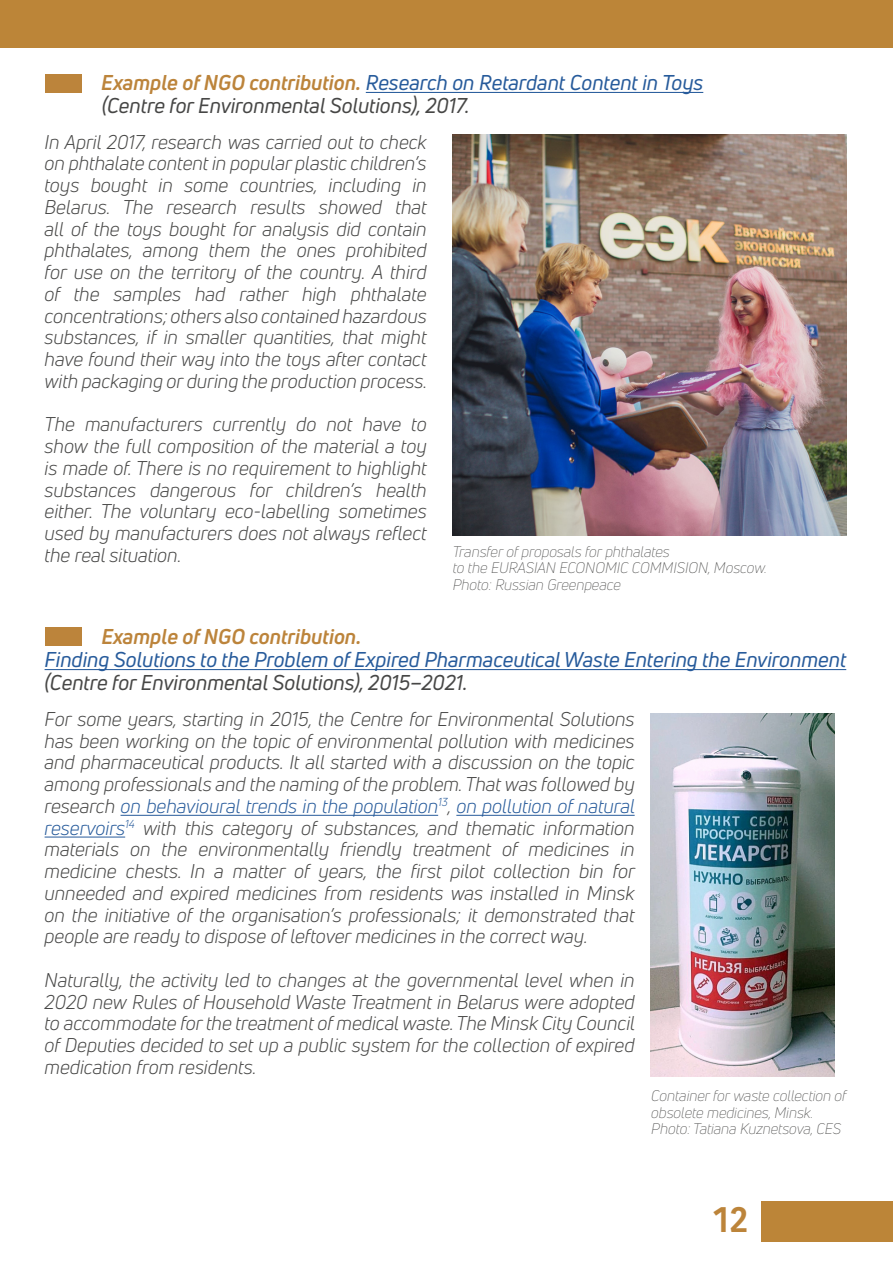
<style>
.page{position:relative;width:893px;height:1263px;background:#fff}
.page>*{position:absolute;margin:0;border:0;box-sizing:border-box;transform-origin:0 0}
.t1{font:600 36px "Kohinoor Devanagari";color:#bc843a}
.t2{font:italic 21px/23.2px "Uni Neue";color:#474746}
.t3{font:italic 21px "Uni Neue";color:#275b9b}
.t4{font:italic 700 21px "Uni Neue";color:#bc843b}
.t5{font:italic 19.5px/21.8px "Uni Neue";color:#474746;text-align:justify}
.t6{font:italic 300 15px/16.5px "Uni Neue";color:#474746}
.s1{font-weight:700;color:#bc843b}
.s2{color:#275b9b}
</style>
<div class="page">
<div style="left:761px;top:1201px;width:132px;height:41px;background:#bc8538"></div>
<div style="left:0;top:0;width:893px;height:48px;background:#bc8538"></div>
<hr style="left:366px;top:92px;width:337px;height:1px;background:#275b9b">
<div style="left:45px;top:74px;width:36px;height:18px;background:#bc843b"></div>
<img style="left:453px;top:134px;width:393px;height:401px">
<hr style="left:45px;top:669px;width:801px;height:1px;background:#275b9b">
<div style="left:45px;top:628px;width:36px;height:18px;background:#bc843b"></div>
<hr style="left:121px;top:815px;width:317px;height:1px;background:#275b9b">
<hr style="left:456px;top:815px;width:179px;height:1px;background:#275b9b">
<hr style="left:45px;top:836px;width:80px;height:1px;background:#275b9b">
<img style="left:651px;top:713px;width:183px;height:363px">
<p class="t2" style="left:101px;top:70px;width:603px"><span class="s1">Example of NGO contribution.</span> <span class="s2">Research on Retardant Content in Toys </span>(Centre for Environmental Solutions), 2017.</p>
<p class="t5" style="left:45px;top:131px;width:384px">In April 2017, research was carried out to check on phthalate content in popular plastic children’s toys bought in some countries, including in Belarus. The research results showed that all of the toys bought for analysis did contain phthalates, among them the ones prohibited for use on the territory of the country. A third of the samples had rather high phthalate concentrations; others also contained hazardous substances, if in smaller quantities, that might have found their way into the toys after contact with packaging or during the production process.</p>
<p class="t5" style="left:45px;top:413px;width:384px">The manufacturers currently do not have to show the full composition of the material a toy is made of. There is no requirement to highlight substances dangerous for children’s health either. The voluntary eco-labelling sometimes used by manufacturers does not always reflect the real situation.</p>
<p class="t6" style="left:453px;top:543px;width:316px">Transfer of proposals for phthalates<br>to the EURASIAN ECONOMIC COMMISION, Moscow.<br>Photo: Russian Greenpeace</p>
<p class="t4" style="left:101px;top:623px;width:261px">Example of NGO contribution.</p>
<p class="t3" style="left:45px;top:646px;width:803px">Finding Solutions to the Problem of Expired Pharmaceutical Waste Entering the Environment</p>
<p class="t2" style="left:45px;top:671px;width:424px">(Centre for Environmental Solutions), 2015–2021.</p>
<p class="t5" style="left:45px;top:708px;width:592px">For some years, starting in 2015, the Centre for Environmental Solutions has been working on the topic of environmental pollution with medicines and pharmaceutical products. It all started with a discussion on the topic among professionals and the naming of the problem. That was followed by research <span class="s2">on behavioural trends in the population</span><sup>13</sup>, <span class="s2">on pollution of natural reservoirs</span><sup>14</sup> with this category of substances, and thematic information materials on the environmentally friendly treatment of medicines in medicine chests. In a matter of years, the first pilot collection bin for unneeded and expired medicines from residents was installed in Minsk on the initiative of the organisation’s professionals; it demonstrated that people are ready to dispose of leftover medicines in the correct way.</p>
<p class="t5" style="left:45px;top:969px;width:592px">Naturally, the activity led to changes at the governmental level when in 2020 new Rules of Household Waste Treatment in Belarus were adopted to accommodate for the treatment of medical waste. The Minsk City Council of Deputies decided to set up a public system for the collection of expired medication from residents.</p>
<p class="t6" style="left:651px;top:1088px;width:197px">Container for waste collection of obsolete medicines, Minsk.<br>Photo: Tatiana Kuznetsova, CES</p>
<h1 class="t1" style="left:713px;top:1198px;width:37px">12</h1>
</div>
